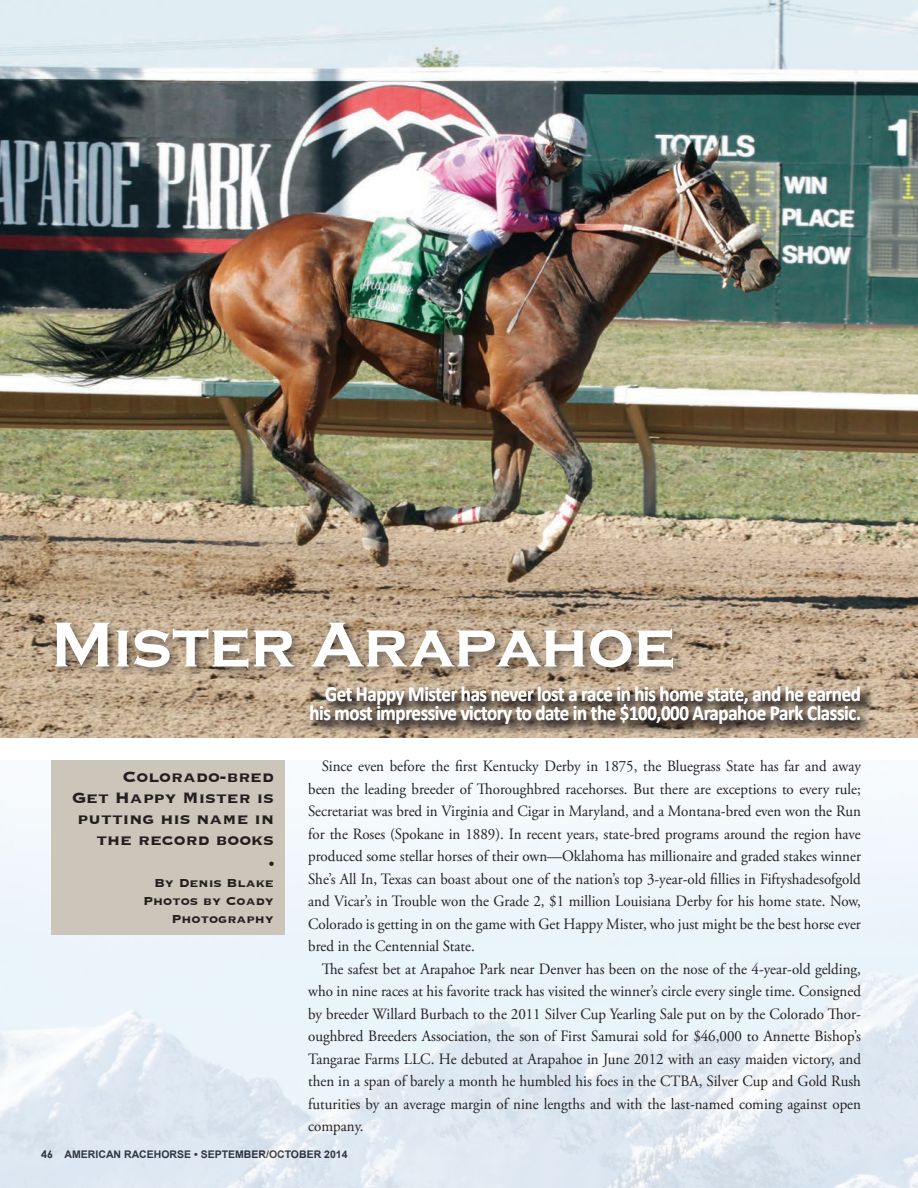
<style>
.page{position:relative;width:918px;height:1188px;background:#fff}
.page>*{position:absolute;margin:0;border:0;box-sizing:border-box;transform-origin:0 0}
.t1{font:700 65.85px "Copperplate Gothic";color:#fff}
.t2{font:700 21.45px/19.5px "Calibri";letter-spacing:-.02em;color:#fff;text-align:right;scale:.88 1}
.t3{font:700 19.5px/21px "Copperplate";color:#231f20;text-align:right}
.t4{font:700 16.5px "Copperplate";color:#231f20}
.t5{font:15.75px/22.5px "Adobe Garamond Pro";color:#231f20;text-align:justify;scale:.95 1}
.t6{font:700 15px/18px "Copperplate";color:#231f20;text-align:right}
.t7{font:700 10.5px "Arial";color:#231f20}
.s1{font-family:"Century Gothic"}
</style>
<div class="page">
<img style="left:0;top:0;width:918px;height:737px">
<div style="left:51px;top:760px;width:234px;height:174px;background:#cbc6b9"></div>
<div style="left:51px;top:619px;width:633px;height:61px;background:#231f20;opacity:.53"></div>
<svg style="left:309px;top:683px;width:565px;height:53px;background:#887868"></svg>
<h1 class="t1" style="left:51px;top:608px;width:626px">Mister Arapahoe</h1>
<h2 class="t2" style="left:309px;top:683px;width:628px">Get Happy Mister has never lost a race in his home state, and he earned his most impressive victory to date in the $100,000 Arapahoe Park Classic.</h2>
<p class="t3" style="left:72px;top:765px;width:204px">Colorado-bred<br>Get Happy Mister is putting his name in the record books</p>
<p class="t4" style="left:269px;top:853px;width:6px">•</p>
<p class="t6" style="left:143px;top:873px;width:132px">By Denis Blake<br>Photos by Coady<br>Photography</p>
<p class="t5" style="left:308px;top:755px;width:583px;text-indent:13px">Since even before the first Kentucky Derby in 1875, the Bluegrass State has far and away been the leading breeder of Thoroughbred racehorses. But there are exceptions to every rule; Secretariat was bred in Virginia and Cigar in Maryland, and a Montana-bred even won the Run for the Roses (Spokane in 1889). In recent years, state-bred programs around the region have produced some stellar horses of their own—Oklahoma has millionaire and graded stakes winner She’s All In, Texas can boast about one of the nation’s top 3-year-old fillies in Fiftyshadesofgold and Vicar’s in Trouble won the Grade 2, $1 million Louisiana Derby for his home state. Now, Colorado is getting in on the game with Get Happy Mister, who just might be the best horse ever bred in the Centennial State.</p>
<p class="t5" style="left:308px;top:958px;width:583px;text-indent:13px">The safest bet at Arapahoe Park near Denver has been on the nose of the 4-year-old gelding, who in nine races at his favorite track has visited the winner’s circle every single time. Consigned by breeder Willard Burbach to the 2011 Silver Cup Yearling Sale put on by the Colorado Thor&shy;oughbred Breeders Association, the son of First Samurai sold for $46,000 to Annette Bishop’s Tangarae Farms LLC. He debuted at Arapahoe in June 2012 with an easy maiden victory, and then in a span of barely a month he humbled his foes in the CTBA, Silver Cup and Gold Rush futurities by an average margin of nine lengths and with the last-named coming against open company.</p>
<p class="t7" style="left:41px;top:1147px;width:99px"><span class="s1">46</span> AMERICAN RACE</p>
<p class="t7" style="left:154px;top:1147px;width:195px">HORSE • SEPTEMBER/OCTOBER 2014</p>
</div>
